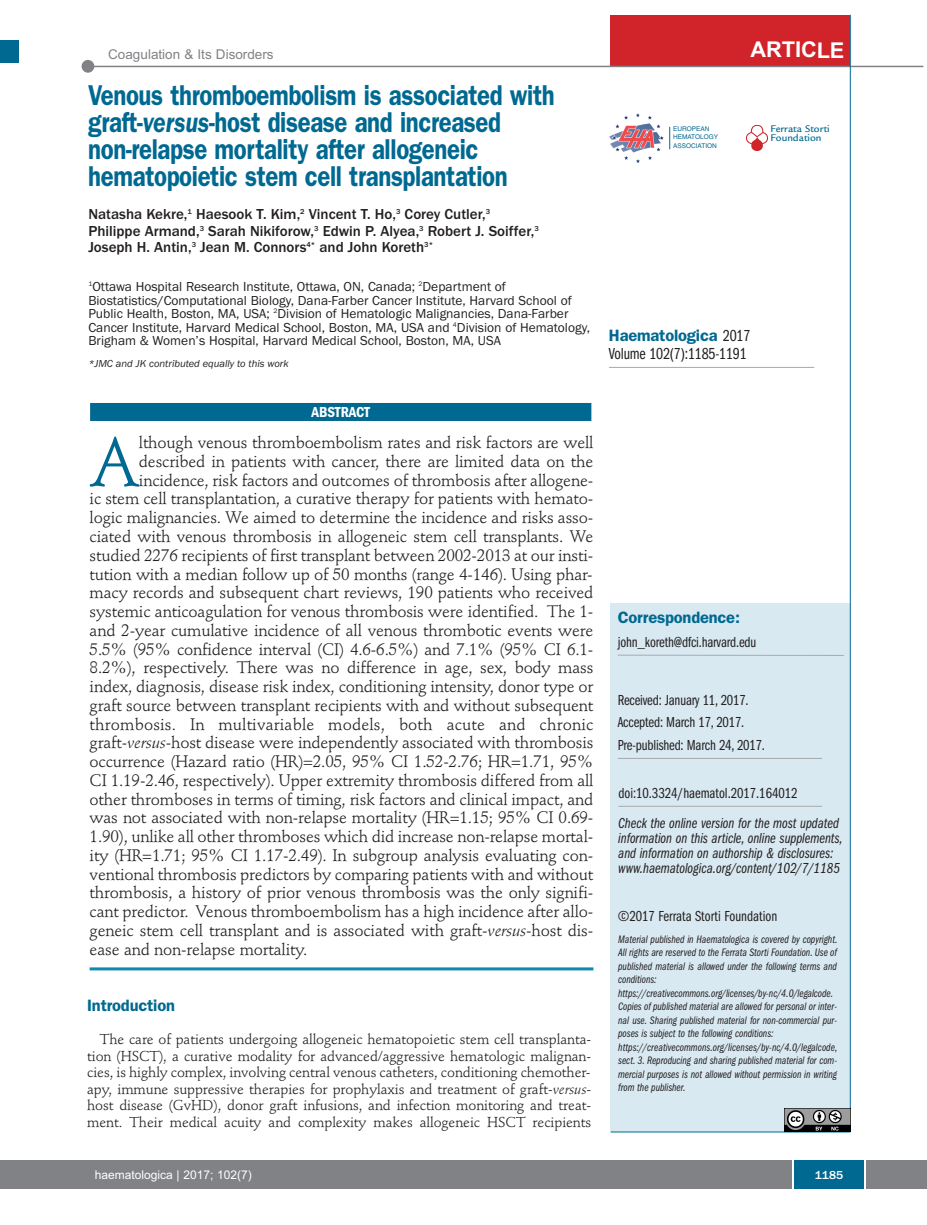
<style>
.page{position:relative;width:927px;height:1225px;background:#fff}
.page>*{position:absolute;margin:0;border:0;box-sizing:border-box;transform-origin:0 0}
.t1{font:68.85px "Stempel Schneidler";color:#006991}
.t2{font:600 28.8px/27px "Franklin Gothic";letter-spacing:-.015em;color:#006991;scale:.83 1}
.t3{font:700 21.75px "Arial";letter-spacing:-.01em;color:#fff}
.t4{font:16.5px "Stempel Schneidler";letter-spacing:-.01em;color:#231f20}
.t5{font:16.5px "Stempel Schneidler";letter-spacing:.01em;color:#231f20}
.t6{font:600 16.5px "Franklin Gothic";letter-spacing:-.01em;color:#006991}
.t7{font:16.5px "Franklin Gothic Book Cmpr";letter-spacing:-.01em;color:#231f20}
.t8{font:500 15px/16.5px "Franklin Gothic";color:#231f20}
.t9{font:15px/22.5px "Franklin Gothic Book Cmpr";letter-spacing:-.01em;color:#231f20}
.t10{font:15px/15px "Franklin Gothic Book Cmpr Ital";color:#231f20}
.t11{font:600 condensed 15px "Franklin Gothic";letter-spacing:-.005em;color:#fff}
.t12{font:14.25px/16.5px "Stempel Schneidler";letter-spacing:-.005em;color:#231f20;text-align:justify}
.t13{font:13.5px/13.5px "Franklin Gothic";color:#231f20}
.t14{font:13.5px "Arial";color:#808285}
.t15{font:12px "Arial";color:#fff}
.t16{font:500 12px "Franklin Gothic";color:#fff}
.t17{font:11.25px/13.5px "Franklin Gothic Book Cmpr Ital";color:#231f20}
.t18{font:italic 10.5px "Franklin Gothic";color:#231f20}
.t19{font:500 10.5px/9px "Legacy Sans";color:#006991}
.t20{font:6.45px/8.7px "Helvetica";color:#006991}
.s1{font-style:italic}
.s2{font-family:"Franklin Gothic Book Cmpr";font-weight:400;color:#231f20}
</style>
<div class="page">
<div style="left:18px;top:1160px;width:909px;height:28px;background:#808285"></div>
<div style="left:794px;top:1160px;width:70px;height:28px;background:#006991"></div>
<hr style="left:792px;top:1160px;width:2px;height:28px;background:#fff">
<hr style="left:864px;top:1160px;width:2px;height:28px;background:#fff">
<div style="left:611px;top:603px;width:239px;height:529px;background:#d9e9f1"></div>
<hr style="left:618px;top:758px;width:204px;height:1px;background:#a8a9ad">
<hr style="left:618px;top:655px;width:226px;height:1px;background:#a8a9ad">
<hr style="left:611px;top:1131px;width:239px;height:1px;background:#006991">
<img style="left:747px;top:125px;width:20px;height:26px">
<img style="left:609px;top:113px;width:55px;height:50px">
<svg style="left:669px;top:127px;width:1px;height:22px"></svg>
<hr style="left:609px;top:367px;width:205px;height:1px;background:#a8a9ad">
<div style="left:611px;top:15px;width:239px;height:52px;background:#d1232a"></div>
<hr style="left:87px;top:66px;width:836px;height:1px;background:#808285">
<div style="left:82px;top:60px;width:12px;height:13px;background:#808285;border-radius:50%"></div>
<hr style="left:618px;top:806px;width:204px;height:1px;background:#a8a9ad">
<hr style="left:850px;top:15px;width:1px;height:1116px;background:#006991">
<img style="left:785px;top:1108px;width:65px;height:23px">
<div style="left:0;top:40px;width:19px;height:22px;background:#006991"></div>
<div style="left:0;top:1160px;width:18px;height:28px;background:#808285"></div>
<hr style="left:90px;top:967px;width:503px;height:3px;background:#0d8aaf">
<div style="left:90px;top:403px;width:501px;height:18px;background:#006991"></div>
<p class="t14" style="left:108px;top:47px;width:167px">Coagulation &amp; Its Disorders</p>
<h3 class="t3" style="left:751px;top:37px;width:95px">ARTICLE</h3>
<h2 class="t2" style="left:88px;top:84px;width:564px">Venous thromboembolism is associated with graft-<span class="s1">versus</span>-host disease and increased non-relapse mortality after allogeneic hematopoietic stem cell transplantation</h2>
<p class="t8" style="left:88px;top:206px;width:452px">Natasha Kekre,<sup>1</sup> Haesook T. Kim,<sup>2</sup> Vincent T. Ho,<sup>3</sup> Corey Cutler,<sup>3<br></sup>Philippe Armand,<sup>3</sup> Sarah Nikiforow,<sup>3</sup> Edwin P. Alyea,<sup>3</sup> Robert J. Soiffer,<sup>3<br></sup>Joseph H. Antin,<sup>3</sup> Jean M. Connors<sup>4*</sup> and John Koreth<sup>3*</sup></p>
<p class="t13" style="left:88px;top:279px;width:503px"><sup>1</sup>Ottawa Hospital Research Institute, Ottawa, ON, Canada; <sup>2</sup>Department of Biostatistics/Computational Biology, Dana-Farber Cancer Institute, Harvard School of Public Health, Boston, MA, USA; <sup>2</sup>Division of Hematologic Malignancies, Dana-Farber Cancer Institute, Harvard Medical School, Boston, MA, USA and <sup>4</sup>Division of Hematology, Brigham &amp; Women’s Hospital, Harvard Medical School, Boston, MA, USA</p>
<p class="t18" style="left:88px;top:357px;width:202px">*JMC and JK contributed equally to this work</p>
<p class="t11" style="left:311px;top:407px;width:60px">ABSTRACT</p>
<h1 class="t1" style="left:90px;top:434px;width:51px">A</h1>
<p class="t4" style="left:139px;top:436px;width:456px">lthough venous thromboembolism rates and risk factors are well</p>
<p class="t4" style="left:139px;top:454px;width:456px">described in patients with cancer, there are limited data on the</p>
<p class="t4" style="left:139px;top:473px;width:456px">incidence, risk factors and outcomes of thrombosis after allogene-</p>
<p class="t4" style="left:90px;top:492px;width:505px">ic stem cell transplantation, a curative therapy for patients with hemato-</p>
<p class="t4" style="left:90px;top:511px;width:505px">logic malignancies. We aimed to determine the incidence and risks asso-</p>
<p class="t4" style="left:90px;top:529px;width:505px">ciated with venous thrombosis in allogeneic stem cell transplants. We</p>
<p class="t4" style="left:90px;top:548px;width:505px">studied 2276 recipients of first transplant between 2002-2013 at our insti-</p>
<p class="t4" style="left:90px;top:567px;width:505px">tution with a median follow up of 50 months (range 4-146). Using phar-</p>
<p class="t4" style="left:90px;top:586px;width:505px">macy records and subsequent chart reviews, 190 patients who received</p>
<p class="t4" style="left:90px;top:604px;width:505px">systemic anticoagulation for venous thrombosis were identified. The 1-</p>
<p class="t4" style="left:90px;top:623px;width:505px">and 2-year cumulative incidence of all venous thrombotic events were</p>
<p class="t4" style="left:90px;top:642px;width:505px">5.5% (95% confidence interval (CI) 4.6-6.5%) and 7.1% (95% CI 6.1-</p>
<p class="t4" style="left:90px;top:661px;width:505px">8.2%), respectively. There was no difference in age, sex, body mass</p>
<p class="t4" style="left:90px;top:679px;width:505px">index, diagnosis, disease risk index, conditioning intensity, donor type or</p>
<p class="t4" style="left:90px;top:698px;width:505px">graft source between transplant recipients with and without subsequent</p>
<p class="t5" style="left:90px;top:717px;width:505px">thrombosis. In multivariable models, both acute and chronic</p>
<p class="t4" style="left:90px;top:736px;width:505px">graft-<span class="s1">versus</span>-host disease were independently associated with thrombosis</p>
<p class="t4" style="left:90px;top:754px;width:505px">occurrence (Hazard ratio (HR)=2.05, 95% CI 1.52-2.76; HR=1.71, 95%</p>
<p class="t4" style="left:90px;top:773px;width:505px">CI 1.19-2.46, respectively). Upper extremity thrombosis differed from all</p>
<p class="t4" style="left:90px;top:792px;width:505px">other thromboses in terms of timing, risk factors and clinical impact, and</p>
<p class="t4" style="left:90px;top:811px;width:505px">was not associated with non-relapse mortality (HR=1.15; 95% CI 0.69-</p>
<p class="t4" style="left:90px;top:829px;width:505px">1.90), unlike all other thromboses which did increase non-relapse mortal-</p>
<p class="t4" style="left:90px;top:848px;width:505px">ity (HR=1.71; 95% CI 1.17-2.49). In subgroup analysis evaluating con-</p>
<p class="t4" style="left:90px;top:867px;width:505px">ventional thrombosis predictors by comparing patients with and without</p>
<p class="t4" style="left:90px;top:886px;width:505px">thrombosis, a history of prior venous thrombosis was the only signifi-</p>
<p class="t4" style="left:90px;top:904px;width:505px">cant predictor. Venous thromboembolism has a high incidence after allo-</p>
<p class="t4" style="left:90px;top:923px;width:505px">geneic stem cell transplant and is associated with graft-<span class="s1">versus</span>-host dis-</p>
<p class="t4" style="left:90px;top:942px;width:219px">ease and non-relapse mortality.</p>
<p class="t6" style="left:87px;top:999px;width:89px">Introduction</p>
<p class="t12" style="left:87px;top:1032px;width:506px;text-indent:13px">The care of patients undergoing allogeneic hematopoietic stem cell transplanta&shy;tion (HSCT), a curative modality for advanced/aggressive hematologic malignan&shy;cies, is highly complex, involving central venous catheters, conditioning chemother&shy;apy, immune suppressive therapies for prophylaxis and treatment of graft-<span class="s1">versus&shy;</span>host disease (GvHD), donor graft infusions, and infection monitoring and treat&shy;ment. Their medical acuity and complexity makes allogeneic HSCT recipients</p>
<p class="t20" style="left:673px;top:124px;width:47px">EUROPEAN<br>HEMATOLOGY<br>ASSOCIATION</p>
<p class="t19" style="left:771px;top:125px;width:61px">Ferrata Storti<br>Foundation</p>
<p class="t6" style="left:609px;top:329px;width:143px">Haematologica <span class="s2">2017</span></p>
<p class="t7" style="left:609px;top:348px;width:139px">Volume 102(7):1185-1191</p>
<p class="t6" style="left:618px;top:612px;width:124px">Correspondence:</p>
<p class="t9" style="left:618px;top:631px;width:140px">john_koreth@dfci.harvard.edu</p>
<p class="t9" style="left:618px;top:690px;width:149px">Received: January 11, 2017.<br>Accepted: March 17, 2017.<br>Pre-published: March 24, 2017.</p>
<p class="t9" style="left:618px;top:782px;width:181px">doi:10.3324/haematol.2017.164012</p>
<p class="t10" style="left:618px;top:817px;width:226px">Check the online version for the most updated information on this article, online supplements, and information on authorship &amp; disclosures: www.haematologica.org/content/102/7/1185</p>
<p class="t9" style="left:618px;top:906px;width:161px">©2017 Ferrata Storti Foundation</p>
<p class="t17" style="left:618px;top:933px;width:221px">Material published in Haematologica is covered by copyright.<br>All rights are reserved to the Ferrata Storti Foundation. Use of published material is allowed under the following terms and conditions: https://creativecommons.org/licenses/by-nc/4.0/legalcode.<br>Copies of published material are allowed for personal or inter&shy;nal use. Sharing published material for non-commercial pur&shy;poses is subject to the following conditions: https://creativecommons.org/licenses/by-nc/4.0/legalcode, sect. 3. Reproducing and sharing published material for com&shy;mercial purposes is not allowed without permission in writing from the publisher.</p>
<p class="t15" style="left:95px;top:1167px;width:158px">haematologica | 2017; 102(7)</p>
<p class="t16" style="left:815px;top:1167px;width:30px">1185</p>
</div>
